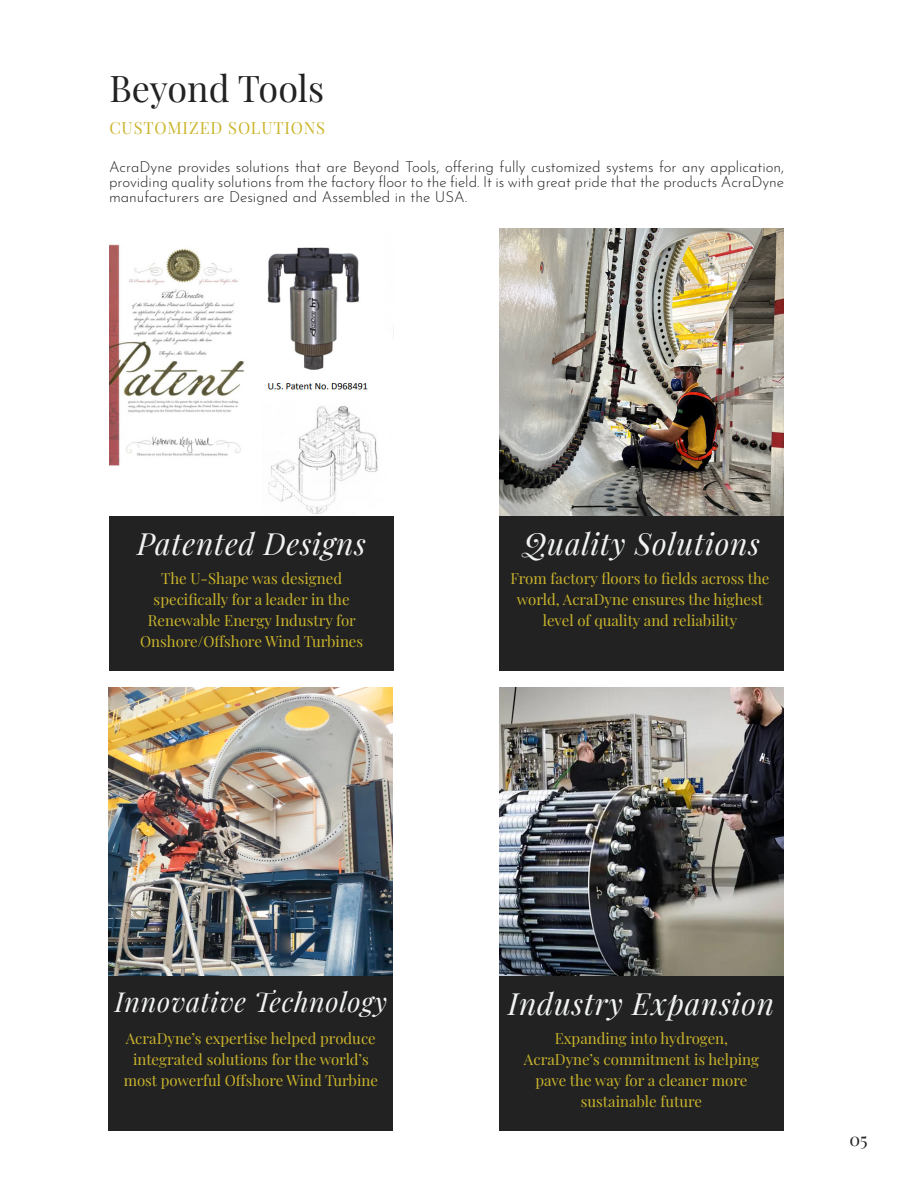
<style>
.page{position:relative;width:918px;height:1188px;background:#fff}
.page>*{position:absolute;margin:0;border:0;box-sizing:border-box;transform-origin:0 0}
.Heading_-_Left_Aligned{font:36px "Playfair Display";color:#222}
.Heading_-_Center_Aligned{font:italic 30px "Playfair Display";letter-spacing:.025em;color:#f1f3f3}
.Heading_-_Center_Aligned-2{font:italic 27px "Playfair Display";letter-spacing:.025em;color:#f1f3f3}
.t1{font:18px "Playfair Display";color:#222}
.Subheading_-_Left_Aligned{font:16.5px "Playfair Display";letter-spacing:.05em;color:#cbb52c}
.t2{font:15px/21px "Playfair Display";color:#cbb52c;text-align:center}
.Body_-_Left_Aligned{font:300 15px/15px "Josefin Sans";color:#222;text-align:justify}
</style>
<div class="page">
<div style="left:109px;top:515px;width:284px;height:156px;background:#222"></div>
<div style="left:500px;top:515px;width:284px;height:156px;background:#222"></div>
<div style="left:109px;top:975px;width:284px;height:156px;background:#222"></div>
<div style="left:499px;top:975px;width:284px;height:156px;background:#222"></div>
<img style="left:109px;top:244px;width:269px;height:271px">
<img style="left:500px;top:228px;width:283px;height:287px">
<img style="left:109px;top:688px;width:284px;height:287px">
<img style="left:499px;top:688px;width:284px;height:287px">
<p class="Heading_-_Left_Aligned" style="left:109px;top:60px;width:216px">Beyond Tools</p>
<p class="Subheading_-_Left_Aligned" style="left:109px;top:115px;width:217px">CUSTOMIZED SOLUTIONS</p>
<p class="Body_-_Left_Aligned" style="left:109px;top:158px;width:677px">AcraDyne provides solutions that are Beyond Tools, offering fully customized systems for any application, providing quality solutions from the factory floor to the field. It is with great pride that the products AcraDyne manufacturers are Designed and Assembled in the USA.</p>
<p class="Heading_-_Center_Aligned" style="left:137px;top:521px;width:230px">Patented Designs</p>
<p class="Heading_-_Center_Aligned" style="left:523px;top:521px;width:238px">Quality Solutions</p>
<p class="t2" style="left:140px;top:567px;width:225px">The U-Shape was designed specifically for a leader in the<br>Renewable Energy Industry for<br>Onshore/Offshore Wind Turbines</p>
<p class="t2" style="left:510px;top:567px;width:261px">From factory floors to fields across the world, AcraDyne ensures the highest level of quality and reliability</p>
<p class="Heading_-_Center_Aligned-2" style="left:115px;top:981px;width:274px">Innovative Technology</p>
<p class="Heading_-_Center_Aligned" style="left:508px;top:981px;width:267px">Industry Expansion</p>
<p class="t2" style="left:124px;top:1026px;width:256px">AcraDyne’s expertise helped produce integrated solutions for the world’s most powerful Offshore Wind Turbine</p>
<p class="t2" style="left:524px;top:1026px;width:236px">Expanding into hydrogen,<br>AcraDyne’s commitment is helping pave the way for a cleaner more sustainable future</p>
<p class="t1" style="left:849px;top:1125px;width:20px">05</p>
</div>
